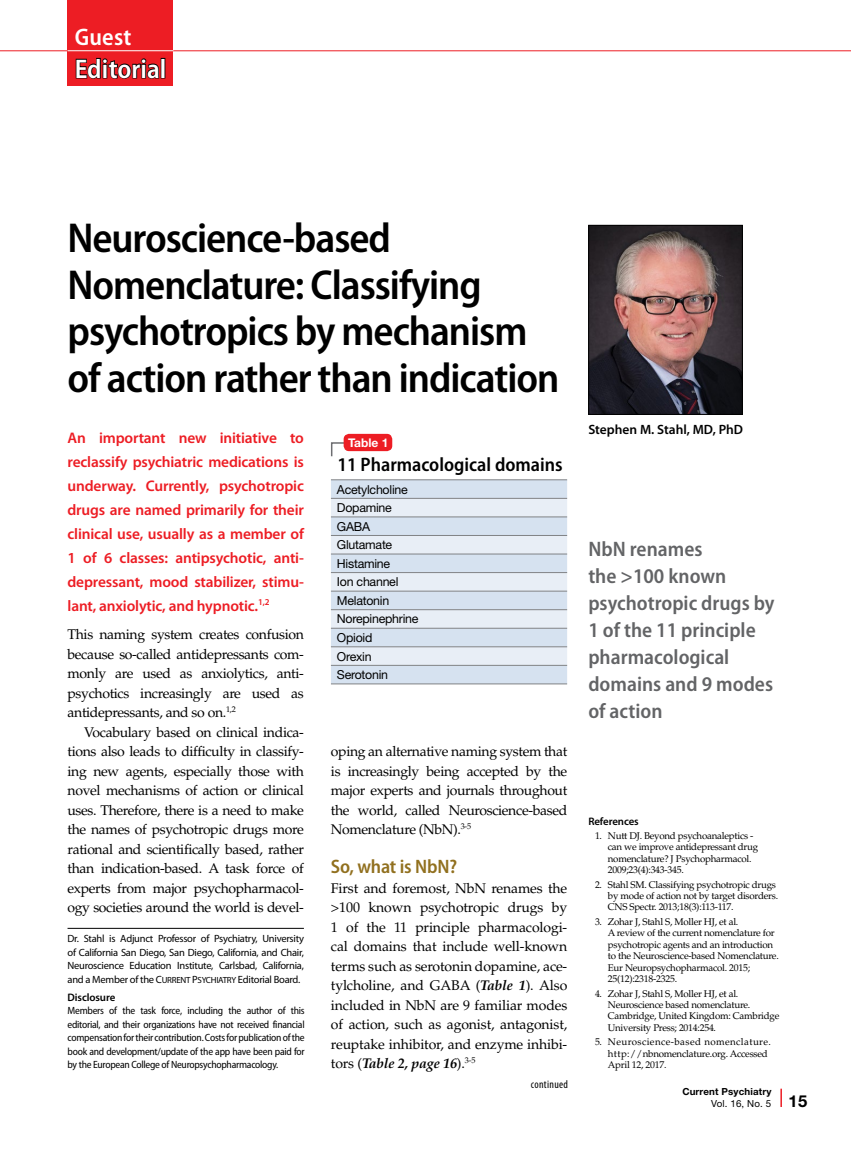
<style>
.page{position:relative;width:851px;height:1161px;background:#fff}
.page>*{position:absolute;margin:0;border:0;box-sizing:border-box;transform-origin:0 0}
.t1{font:600 semi-condensed 42px/46.5px "Myriad Pro";letter-spacing:-.025em;color:#000}
.t2{font:600 semi-condensed 27px "Myriad Pro";color:#fff}
.t3{font:600 semi-condensed 24px "Myriad Pro";letter-spacing:.01em;color:#fff}
.quote{font:600 semi-condensed 21px/27px "Myriad Pro";color:#636466}
.tabletitle{font:600 semi-condensed 19.5px "Myriad Pro";color:#000}
.sub2{font:600 semi-condensed 19.5px "Myriad Pro";letter-spacing:-.01em;color:#91701f}
.t4{font:700 16.5px "Helvetica Neue LT Std";color:#000}
.abstract{font:600 15.3px/24px "Myriad Pro";letter-spacing:-.01em;color:#ed1d24;text-align:justify}
.body_indent{font:14.1px/19.5px "Palatino LT Std";letter-spacing:-.025em;color:#000;text-align:justify}
.body{font:14.1px/19.5px "Palatino LT Std";letter-spacing:-.01em;color:#000;text-align:justify}
.bbody_byline{font:600 13.5px "Myriad Pro";color:#000}
.tablebody{font:12.3px "Helvetica Neue LT Std";letter-spacing:-.02em;color:#000}
.tabletitle_no{font:700 12px "Helvetica Neue LT Std";color:#fff}
.t5{font:condensed 11.25px "Myriad Pro";letter-spacing:.03em;color:#000}
.bbody_disclosure{font:600 10.8px "Myriad Pro";letter-spacing:-.01em;color:#000}
.bbody_reference{font:600 10.8px "Myriad Pro";letter-spacing:-.01em;color:#000}
.disclosure{font:semi-condensed 10.5px/13.5px "Myriad Pro";letter-spacing:-.025em;color:#000;text-align:justify}
.body_af{font:10.5px/13.5px "Myriad Pro";letter-spacing:-.025em;color:#000;text-align:justify}
.reference{font:9.75px/11.4px "Palatino LT Std";letter-spacing:-.025em;color:#000}
.t6{font:700 9.75px "Helvetica Neue LT Std";letter-spacing:.015em;color:#000}
.t7{font:9.75px "Helvetica Neue LT Std";letter-spacing:.015em;color:#000}
.s1{font-family:"Myriad Pro Regular SC850"}
.s2{font-family:"Myriad Pro Regular SC850";font-size:8.85px}
.s3{font-weight:700;font-style:italic}
</style>
<div class="page">
<svg style="left:780px;top:1089px;width:1px;height:18px"></svg>
<hr style="left:0;top:50px;width:850px;height:1px;background:#ed1d24">
<img style="left:590px;top:227px;width:150px;height:186px">
<div style="left:588px;top:225px;width:154px;height:190px;border:1px solid #000"></div>
<div style="left:68px;top:0;width:105px;height:86px;background:#ed1d24"></div>
<hr style="left:68px;top:50px;width:105px;height:1px;background:#fff">
<svg style="left:75px;top:50px;width:85px;height:29px"></svg>
<div style="left:161px;top:58px;width:4px;height:20px;border:2px solid #000"></div>
<hr style="left:68px;top:928px;width:236px;height:1px;background:#000">
<svg style="left:331px;top:442px;width:14px;height:15px"></svg>
<div style="left:343px;top:434px;width:49px;height:17px;background:#ed1d24;border-radius:5px"></div>
<div style="left:331px;top:481px;width:236px;height:203px;background:#d6e2f0"></div>
<svg style="left:331px;top:499px;width:236px;height:166px;background:#dee6f1"></svg>
<hr style="left:331px;top:480px;width:236px;height:1px;background:#808285">
<hr style="left:331px;top:684px;width:236px;height:1px;background:#808285">
<hr style="left:331px;top:647px;width:236px;height:1px;background:#808285">
<hr style="left:331px;top:665px;width:236px;height:1px;background:#808285">
<hr style="left:331px;top:609px;width:236px;height:1px;background:#808285">
<hr style="left:331px;top:628px;width:236px;height:1px;background:#808285">
<hr style="left:331px;top:572px;width:236px;height:1px;background:#808285">
<hr style="left:331px;top:591px;width:236px;height:1px;background:#808285">
<hr style="left:331px;top:535px;width:236px;height:1px;background:#808285">
<hr style="left:331px;top:554px;width:236px;height:1px;background:#808285">
<hr style="left:331px;top:498px;width:236px;height:1px;background:#808285">
<hr style="left:331px;top:517px;width:236px;height:1px;background:#808285">
<p class="t3" style="left:75px;top:22px;width:58px">Guest</p>
<p class="t2" style="left:75px;top:52px;width:93px">Editorial</p>
<p class="t1" style="left:68px;top:214px;width:493px">Neuroscience-based<br>Nomenclature: Classifying psychotropics by mechanism of action rather than indication</p>
<p class="abstract" style="left:68px;top:425px;width:238px">An important new initiative to reclassify psychiatric medications is underway. Currently, psychotropic drugs are named primarily for their clinical use, usually as a member of 1 of 6 classes: antipsychotic, anti‑ depressant, mood stabilizer, stimu‑ lant, anxiolytic, and hypnotic.<sup>1,2</sup></p>
<p class="body" style="left:68px;top:625px;width:238px">This naming system creates confusion because so-called antidepressants com&shy;monly are used as anxiolytics, anti&shy;psychotics increasingly are used as antidepressants, and so on.<sup>1,2</sup></p>
<p class="body_indent" style="left:68px;top:722px;width:238px;text-indent:17px">Vocabulary based on clinical indica&shy;tions also leads to difficulty in classify&shy;ing new agents, especially those with novel mechanisms of action or clinical uses. Therefore, there is a need to make the names of psychotropic drugs more rational and scientifically based, rather than indication-based. A task force of experts from major psychopharmacol&shy;ogy societies around the world is devel-</p>
<p class="body_af" style="left:68px;top:932px;width:238px">Dr. Stahl is Adjunct Professor of Psychiatry, University of California San Diego, San Diego, California, and Chair, Neuroscience Education Institute, Carlsbad, California, and a Member of the <span class="s1">C</span><span class="s2">URRENT</span> <span class="s1">P</span><span class="s2">SYCHIATRY</span> Editorial Board.</p>
<p class="bbody_disclosure" style="left:68px;top:990px;width:49px">Disclosure</p>
<p class="disclosure" style="left:68px;top:1004px;width:239px">Members of the task force, including the author of this editorial, and their organizations have not received financial compensation for their contribution. Costs for publication of the book and development/update of the app have been paid for by the European College of Neuropsychopharmacology.</p>
<p class="tabletitle_no" style="left:348px;top:435px;width:42px">Table 1</p>
<p class="tabletitle" style="left:337px;top:452px;width:227px">11 Pharmacological domains</p>
<p class="tablebody" style="left:337px;top:482px;width:72px">Acetylcholine</p>
<p class="tablebody" style="left:337px;top:500px;width:56px">Dopamine</p>
<p class="tablebody" style="left:337px;top:519px;width:35px">GABA</p>
<p class="tablebody" style="left:337px;top:537px;width:57px">Glutamate</p>
<p class="tablebody" style="left:337px;top:556px;width:55px">Histamine</p>
<p class="tablebody" style="left:337px;top:575px;width:63px">Ion channel</p>
<p class="tablebody" style="left:337px;top:593px;width:54px">Melatonin</p>
<p class="tablebody" style="left:337px;top:612px;width:83px">Norepinephrine</p>
<p class="tablebody" style="left:337px;top:630px;width:37px">Opioid</p>
<p class="tablebody" style="left:337px;top:649px;width:36px">Orexin</p>
<p class="tablebody" style="left:337px;top:667px;width:53px">Serotonin</p>
<p class="body_indent" style="left:331px;top:742px;width:238px">oping an alternative naming system that is increasingly being accepted by the major experts and journals throughout the world, called Neuroscience-based Nomenclature (NbN).<sup>3-5</sup></p>
<p class="sub2" style="left:331px;top:854px;width:128px">So, what is NbN?</p>
<p class="body" style="left:331px;top:878px;width:238px">First and foremost, NbN renames the &gt;100 known psychotropic drugs by 1 of the 11 principle pharmacologi&shy;cal domains that include well-known terms such as serotonin dopamine, ace&shy;tylcholine, and GABA (<span class="s3">Table 1</span>). Also included in NbN are 9 familiar modes of action, such as agonist, antagonist, reuptake inhibitor, and enzyme inhibi&shy;tors (<span class="s3">Table 2, page 16</span>).<sup>3-5</sup></p>
<p class="t5" style="left:530px;top:1077px;width:39px">continued</p>
<p class="bbody_byline" style="left:588px;top:421px;width:156px">Stephen M. Stahl, MD, PhD</p>
<p class="quote" style="left:588px;top:535px;width:188px">NbN renames<br>the &gt;100 known psychotropic drugs by<br>1 of the 11 principle pharmacological domains and 9 modes of action</p>
<p class="bbody_reference" style="left:588px;top:815px;width:52px">References</p>
<p class="reference" style="left:608px;top:830px;width:152px;text-indent:-13px">1. Nutt DJ. Beyond psychoanaleptics - can we improve antidepressant drug nomenclature? J Psychopharmacol.<br>2009;23(4):343-345.</p>
<p class="reference" style="left:608px;top:879px;width:172px;text-indent:-13px">2. Stahl SM. Classifying psychotropic drugs by mode of action not by target disorders.<br>CNS Spectr. 2013;18(3):113-117.</p>
<p class="reference" style="left:608px;top:916px;width:172px;text-indent:-13px">3. Zohar J, Stahl S, Moller HJ, et al.<br>A review of the current nomenclature for psychotropic agents and an introduction to the Neuroscience-based Nomenclature.<br>Eur Neuropsychopharmacol. 2015; 25(12):2318-2325.</p>
<p class="reference" style="left:608px;top:988px;width:173px;text-indent:-13px">4. Zohar J, Stahl S, Moller HJ, et al.<br>Neuroscience based nomenclature.<br>Cambridge, United Kingdom: Cambridge University Press; 2014:254.</p>
<p class="reference" style="left:608px;top:1037px;width:164px;text-indent:-13px">5. Neuroscience-based nomenclature. http://nbnomenclature.org. Accessed<br>April 12, 2017.</p>
<p class="t6" style="left:682px;top:1085px;width:90px">Current Psychiatry</p>
<p class="t7" style="left:711px;top:1098px;width:62px">Vol. 16, No. 5</p>
<p class="t4" style="left:788px;top:1091px;width:20px">15</p>
</div>
